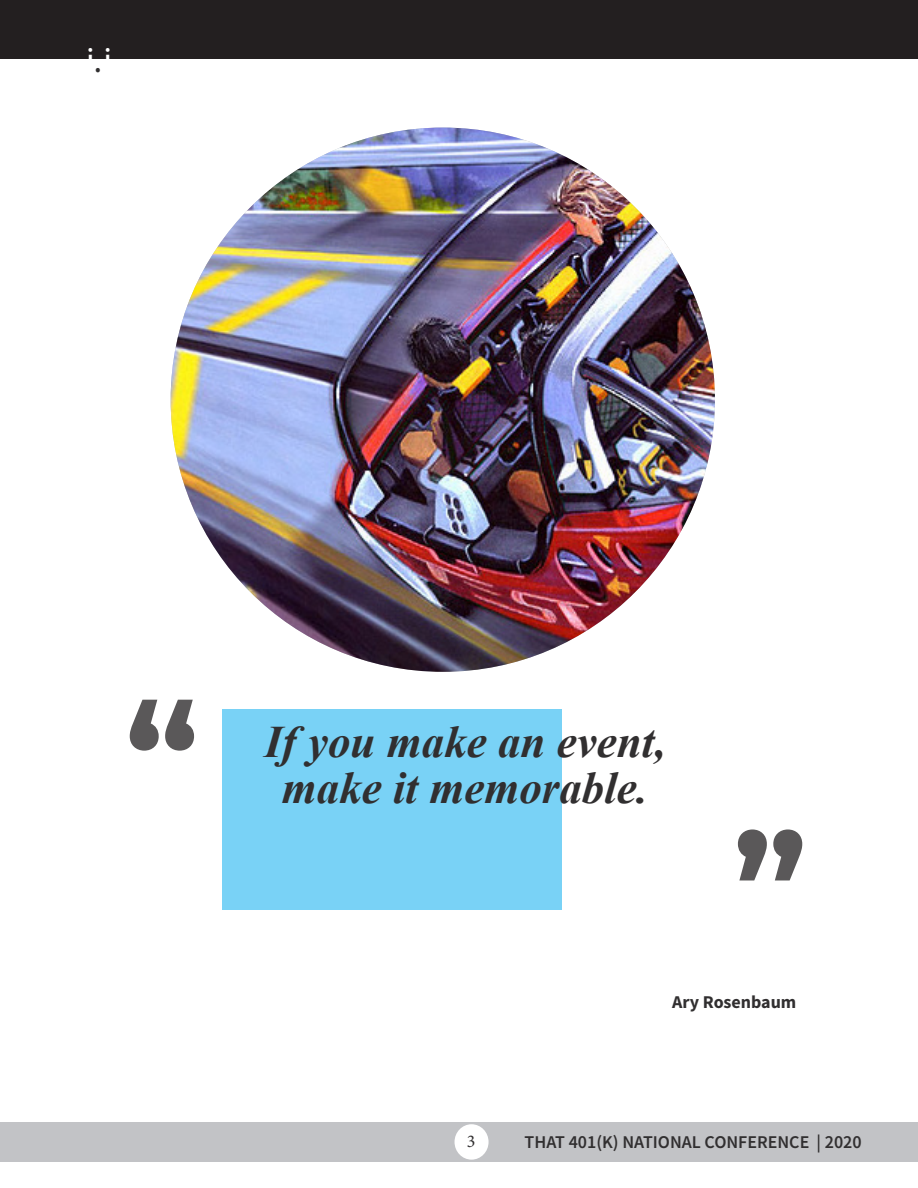
<style>
.page{position:relative;width:918px;height:1188px;background:#fff}
.page>*{position:absolute;margin:0;border:0;box-sizing:border-box;transform-origin:0 0}
.t1{font:700 150px "Montserrat";color:#312f30}
.t2{font:italic 700 45px/46.5px "Times New Roman";color:#312f30;text-align:center}
.t3{font:35.55px "Myriad Pro";color:#fff;scale:.96 1}
.t4{font:600 18px "Source Sans Pro";color:#312f30}
.t5{font:700 18px "Source Sans Pro";color:#312f30}
.t6{font:18px "Minion Pro";color:#312f30}
.s1{color:#312f30}
</style>
<div class="page">
<div style="left:0;top:1122px;width:918px;height:40px;background:#c2c3c6"></div>
<div style="left:455px;top:1124px;width:34px;height:36px;background:#fff;border-radius:50%"></div>
<div style="left:0;top:0;width:918px;height:59px;background:#231f20"></div>
<div style="left:222px;top:709px;width:340px;height:200px;background:#79d2f6"></div>
<img style="left:171px;top:128px;width:544px;height:544px;border-radius:272px">
<h3 class="t3" style="left:86px;top:38px;width:28px">i<span class="s1">.</span>i</h3>
<h1 class="t1" style="left:125px;top:650px;width:76px">“</h1>
<p class="t2" style="left:264px;top:717px;width:403px">If you make an event, make it memorable.</p>
<h1 class="t1" style="left:733px;top:781px;width:76px">”</h1>
<p class="t5" style="left:672px;top:990px;width:126px">Ary Rosenbaum</p>
<p class="t6" style="left:467px;top:1129px;width:10px">3</p>
<p class="t4" style="left:525px;top:1130px;width:339px">THAT 401(K) NATIONAL CONFERENCE | 2020</p>
</div>
